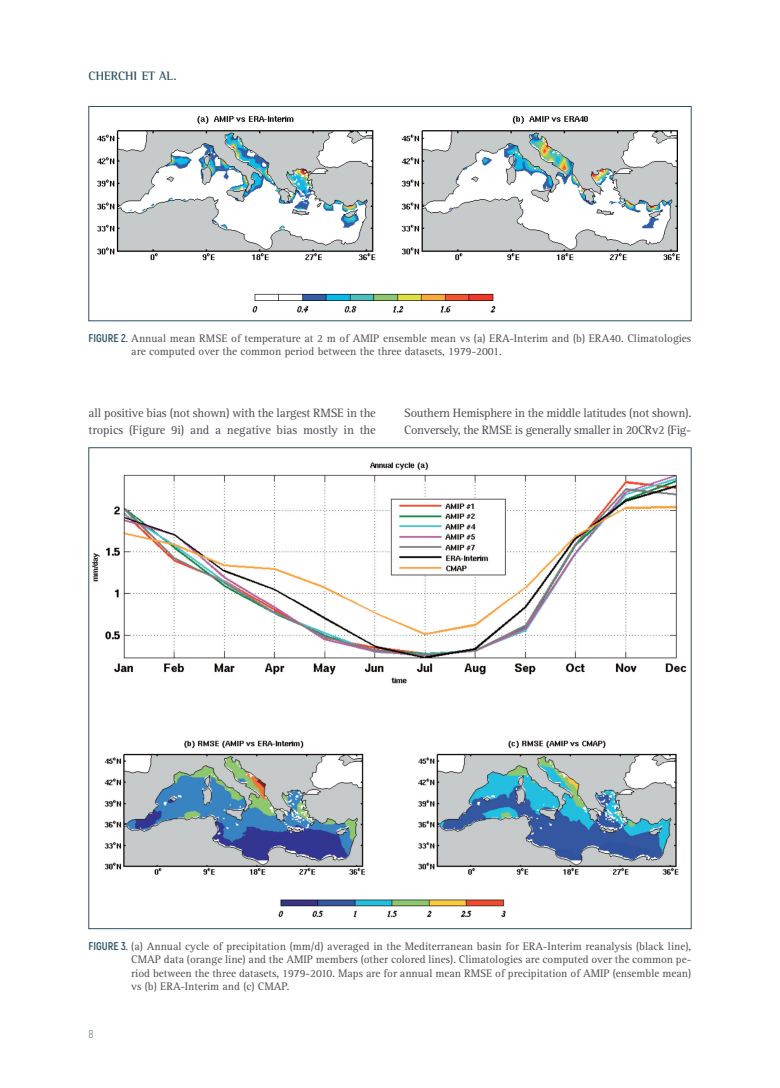
<style>
.page{position:relative;width:780px;height:1088px;background:#fff}
.page>*{position:absolute;margin:0;border:0;box-sizing:border-box;transform-origin:0 0}
.t1{font:12.5px/16.9px "Rotis Serif";letter-spacing:-.02em;color:#4b4c4d}
.t2{font:700 12.5px "Rotis Semi Serif";color:#2b5261}
.t3{font:11.25px/13.5px "Rotis Serif";color:#4b4c4d}
.t4{font:300 11.25px "Akrobat";color:#486271}
.s1{font-family:"Akrobat";font-weight:700;color:#2b5261}
</style>
<div class="page">
<img style="left:97px;top:116px;width:583px;height:197px">
<div style="left:89px;top:106px;width:602px;height:215px;border:1px solid #2b5261"></div>
<img style="left:92px;top:462px;width:595px;height:456px">
<p class="t2" style="left:89px;top:71px;width:89px">CHERCHI ET AL.</p>
<p class="t3" style="left:131px;top:333px;width:561px;text-indent:-43px"><span class="s1">FIGURE 2.</span> Annual mean RMSE of temperature at 2 m of AMIP ensemble mean vs (a) ERA-Interim and (b) ERA40. Climatologies are computed over the common period between the three datasets, 1979-2001.</p>
<p class="t1" style="left:89px;top:406px;width:289px">all positive bias (not shown) with the largest RMSE in the tropics (Figure 9i) and a negative bias mostly in the</p>
<p class="t1" style="left:404px;top:406px;width:289px">Southern Hemisphere in the middle latitudes (not shown).<br>Conversely, the RMSE is generally smaller in 20CRv2 (Fig-</p>
<p class="t3" style="left:131px;top:940px;width:561px;text-align:justify;text-indent:-43px"><span class="s1">FIGURE 3.</span> (a) Annual cycle of precipitation (mm/d) averaged in the Mediterranean basin for ERA-Interim reanalysis (black line), CMAP data (orange line) and the AMIP members (other colored lines). Climatologies are computed over the common pe&shy;riod between the three datasets, 1979-2010. Maps are for annual mean RMSE of precipitation of AMIP (ensemble mean) vs (b) ERA-Interim and (c) CMAP.</p>
<p class="t4" style="left:89px;top:1030px;width:7px">8</p>
</div>
